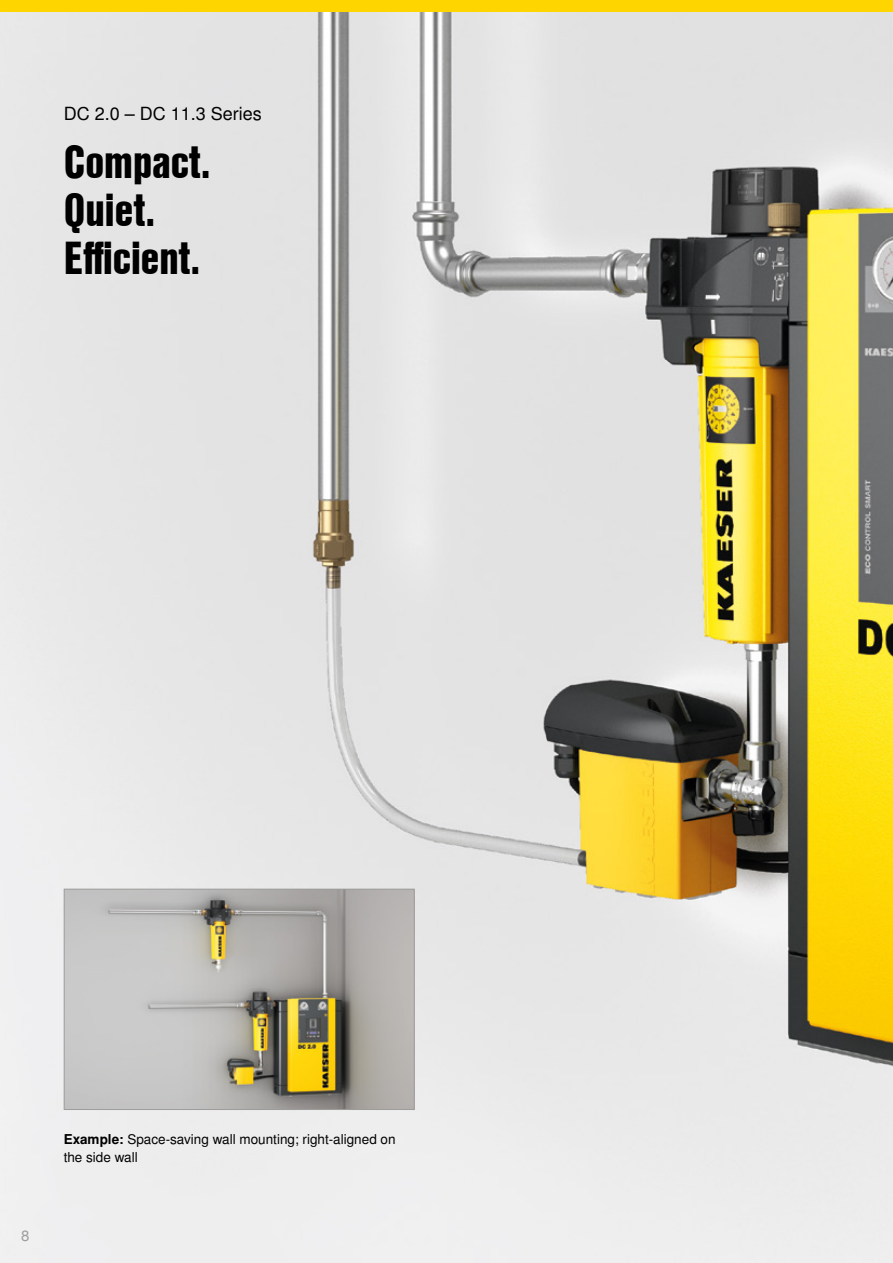
<style>
.page{position:relative;width:893px;height:1263px;background:#fff}
.page>*{position:absolute;margin:0;border:0;box-sizing:border-box;transform-origin:0 0}
.t1{font:45px/48px "Nimbus San L Bla Con";color:#000}
.t2{font:18px "Nimbus San L";color:#000}
.t3{font:15px "Nimbus San L";color:#9d9d9c}
.t4{font:13.5px/18px "Nimbus San L";color:#000}
.s1{font-weight:700}
</style>
<div class="page">
<div style="left:0;top:0;width:893px;height:13px;background:#ffd500"></div>
<img style="left:0;top:13px;width:893px;height:1250px">
<img style="left:66px;top:891px;width:347px;height:217px">
<div style="left:64px;top:889px;width:351px;height:221px;border:1px solid #9d9d9c"></div>
<h2 class="t2" style="left:64px;top:103px;width:200px">DC 2.0 – DC 11.3 Series</h2>
<h1 class="t1" style="left:64px;top:136px;width:148px">Compact.<br>Quiet.<br>Efficient.</h1>
<p class="t3" style="left:21px;top:1226px;width:10px">8</p>
<p class="t4" style="left:64px;top:1131px;width:333px"><span class="s1">Example:</span> Space-saving wall mounting; right-aligned on the side wall</p>
</div>
